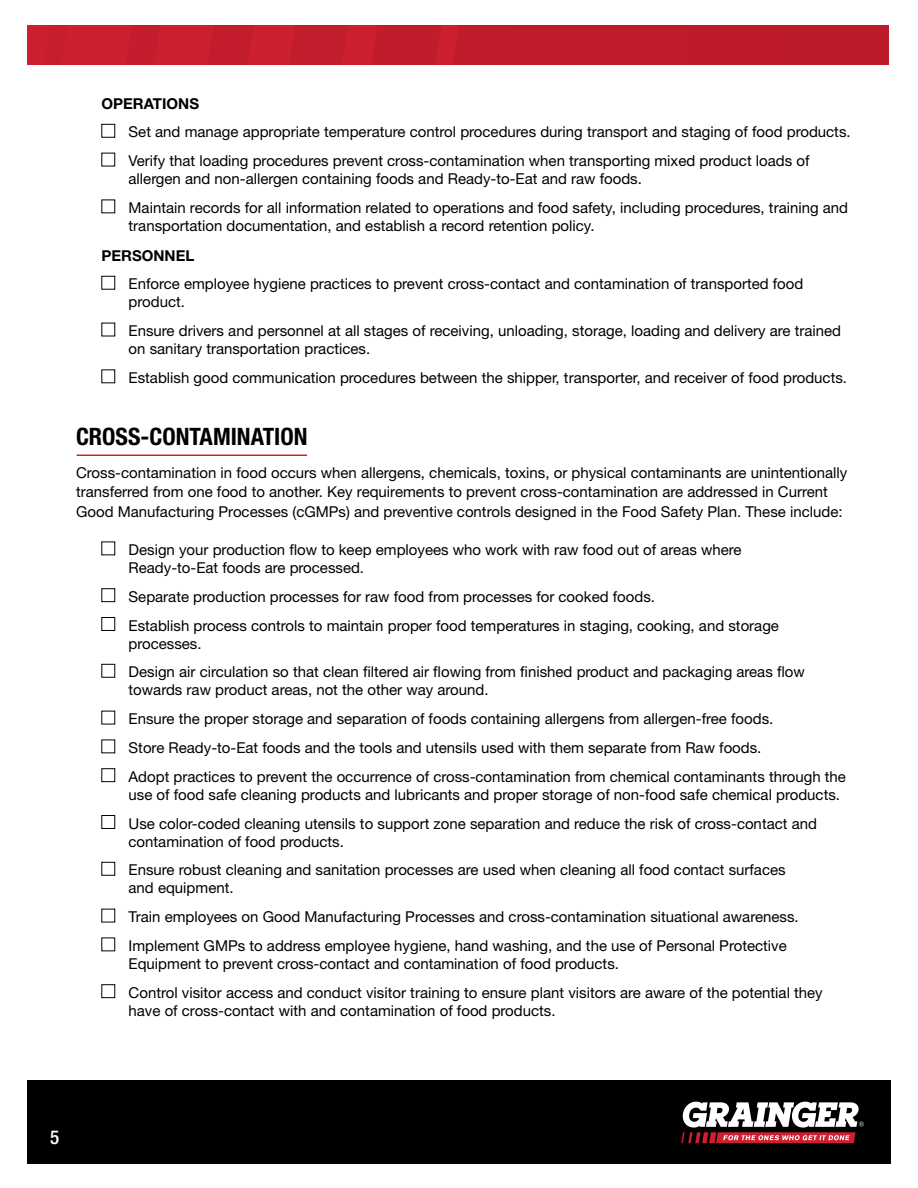
<style>
.page{position:relative;width:918px;height:1188px;background:#fff}
.page>*{position:absolute;margin:0;border:0;box-sizing:border-box;transform-origin:0 0}
.t1{font:700 condensed 24px "Helvetica Neue LT Std";color:#000}
.t2{font:500 condensed 19.2px "Helvetica Neue LT Std";color:#fff}
.t3{font:15px/28.8px "Helvetica Neue LT Std";color:#000}
.t4{font:700 15px "Helvetica Neue LT Std";color:#000}
</style>
<div class="page">
<div style="left:27px;top:1081px;width:864px;height:83px;background:#000"></div>
<svg style="left:681px;top:1102px;width:183px;height:41px"></svg>
<div style="left:0;top:7px;width:918px;height:58px;background:#cc2030"></div>
<div style="left:372px;top:25px;width:518px;height:40px;background:#be1b2b"></div>
<div style="left:0;top:0;width:26px;height:129px;background:#fff"></div>
<div style="left:890px;top:0;width:28px;height:129px;background:#fff"></div>
<div style="left:25px;top:0;width:884px;height:25px;background:#fff"></div>
<div style="left:102px;top:124px;width:13px;height:13px;border:1px solid #000"></div>
<div style="left:102px;top:588px;width:13px;height:14px;border:1px solid #000"></div>
<div style="left:102px;top:617px;width:13px;height:14px;border:1px solid #000"></div>
<div style="left:102px;top:664px;width:13px;height:13px;border:1px solid #000"></div>
<div style="left:102px;top:768px;width:13px;height:14px;border:1px solid #000"></div>
<div style="left:102px;top:815px;width:13px;height:14px;border:1px solid #000"></div>
<div style="left:102px;top:862px;width:13px;height:13px;border:1px solid #000"></div>
<div style="left:102px;top:984px;width:13px;height:14px;border:1px solid #000"></div>
<hr style="left:77px;top:454px;width:230px;height:2px;background:#cc2030">
<p class="t4" style="left:102px;top:94px;width:99px">OPERATIONS</p>
<p class="t3" style="left:129px;top:118px;width:724px">Set and manage appropriate temperature control procedures during transport and staging of food products.<br>Verify that loading procedures prevent cross-contamination when transporting mixed product loads of</p>
<p class="t3" style="left:129px;top:164px;width:721px">allergen and non-allergen containing foods and Ready-to-Eat and raw foods.<br>Maintain records for all information related to operations and food safety, including procedures, training and</p>
<p class="t3" style="left:129px;top:211px;width:467px">transportation documentation, and establish a record retention policy.</p>
<p class="t4" style="left:102px;top:246px;width:94px">PERSONNEL</p>
<p class="t3" style="left:129px;top:275px;width:676px;line-height:18px">Enforce employee hygiene practices to prevent cross-contact and contamination of transported food product.</p>
<p class="t3" style="left:129px;top:322px;width:714px;line-height:18px">Ensure drivers and personnel at all stages of receiving, unloading, storage, loading and delivery are trained on sanitary transportation practices.</p>
<p class="t3" style="left:129px;top:363px;width:720px">Establish good communication procedures between the shipper, transporter, and receiver of food products.</p>
<h1 class="t1" style="left:76px;top:422px;width:233px">CROSS-CONTAMINATION</h1>
<p class="t3" style="left:76px;top:463px;width:773px;line-height:19.5px">Cross-contamination in food occurs when allergens, chemicals, toxins, or physical contaminants are unintentionally transferred from one food to another. Key requirements to prevent cross-contamination are addressed in Current<br>Good Manufacturing Processes (cGMPs) and preventive controls designed in the Food Safety Plan. These include:</p>
<p class="t3" style="left:129px;top:541px;width:615px;line-height:18px">Design your production flow to keep employees who work with raw food out of areas where<br>Ready-to-Eat foods are processed.</p>
<p class="t3" style="left:129px;top:582px;width:652px">Separate production processes for raw food from processes for cooked foods.<br>Establish process controls to maintain proper food temperatures in staging, cooking, and storage</p>
<p class="t3" style="left:129px;top:629px;width:678px">processes.<br>Design air circulation so that clean filtered air flowing from finished product and packaging areas flow</p>
<p class="t3" style="left:129px;top:676px;width:719px">towards raw product areas, not the other way around.<br>Ensure the proper storage and separation of foods containing allergens from allergen-free foods.<br>Store Ready-to-Eat foods and the tools and utensils used with them separate from Raw foods.<br>Adopt practices to prevent the occurrence of cross-contamination from chemical contaminants through the</p>
<p class="t3" style="left:129px;top:780px;width:713px">use of food safe cleaning products and lubricants and proper storage of non-food safe chemical products.<br>Use color-coded cleaning utensils to support zone separation and reduce the risk of cross-contact and</p>
<p class="t3" style="left:129px;top:827px;width:659px">contamination of food products.<br>Ensure robust cleaning and sanitation processes are used when cleaning all food contact surfaces</p>
<p class="t3" style="left:129px;top:874px;width:672px">and equipment.<br>Train employees on Good Manufacturing Processes and cross-contamination situational awareness.<br>Implement GMPs to address employee hygiene, hand washing, and the use of Personal Protective</p>
<p class="t3" style="left:129px;top:949px;width:696px">Equipment to prevent cross-contact and contamination of food products.<br>Control visitor access and conduct visitor training to ensure plant visitors are aware of the potential they</p>
<p class="t3" style="left:129px;top:996px;width:429px">have of cross-contact with and contamination of food products.</p>
<p class="t2" style="left:50px;top:1126px;width:11px">5</p>
</div>
